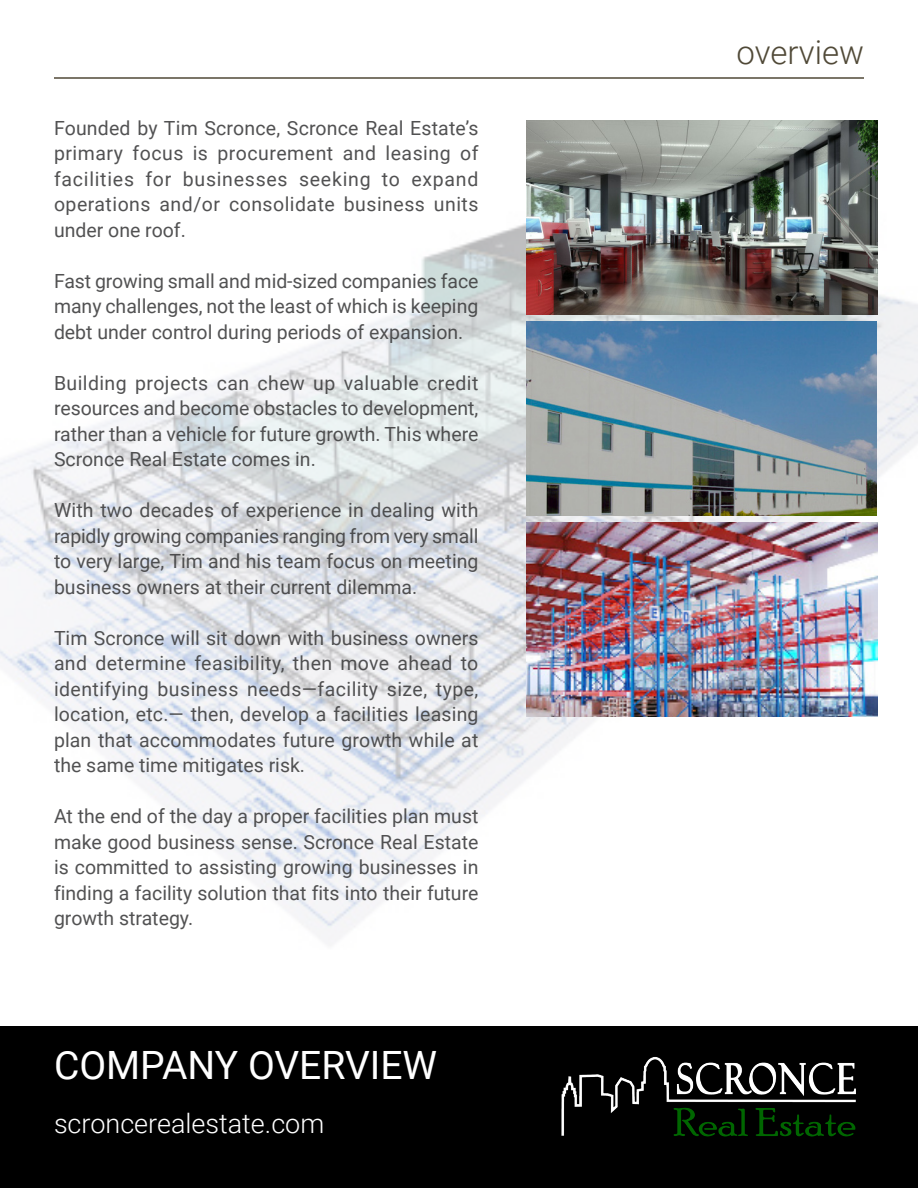
<style>
.page{position:relative;width:918px;height:1188px;background:#fff}
.page>*{position:absolute;margin:0;border:0;box-sizing:border-box;transform-origin:0 0}
.Footer_White{font:39px "Roboto";color:#fff}
.Section_Head{font:300 33px "Roboto";color:#504937}
.Footer_White-2{font:300 27px "Roboto";color:#fff}
.t1{font:19.5px/25.5px "Roboto";color:#3e3e3f;text-align:justify}
</style>
<div class="page">
<img style="left:0;top:223px;width:918px;height:718px">
<div style="left:0;top:1026px;width:918px;height:162px;background:#000"></div>
<hr style="left:54px;top:77px;width:810px;height:2px;background:#504937">
<img style="left:526px;top:321px;width:351px;height:195px">
<img style="left:526px;top:522px;width:352px;height:195px">
<img style="left:526px;top:120px;width:352px;height:194px">
<img style="left:561px;top:1057px;width:295px;height:80px">
<p class="t1" style="left:54px;top:114px;width:426px">Founded by Tim Scronce, Scronce Real Estate’s primary focus is procurement and leasing of facilities for businesses seeking to expand operations and/or consolidate business units under one roof.</p>
<p class="t1" style="left:54px;top:267px;width:426px">Fast growing small and mid-sized companies face many challenges, not the least of which is keeping debt under control during periods of expansion.</p>
<p class="t1" style="left:54px;top:369px;width:426px">Building projects can chew up valuable credit resources and become obstacles to development, rather than a vehicle for future growth. This where Scronce Real Estate comes in.</p>
<p class="t1" style="left:54px;top:497px;width:426px">With two decades of experience in dealing with rapidly growing companies ranging from very small to very large, Tim and his team focus on meeting business owners at their current dilemma.</p>
<p class="t1" style="left:54px;top:624px;width:426px">Tim Scronce will sit down with business owners and determine feasibility, then move ahead to identifying business needs—facility size, type, location, etc.— then, develop a facilities leasing plan that accommodates future growth while at the same time mitigates risk.</p>
<p class="t1" style="left:54px;top:803px;width:426px">At the end of the day a proper facilities plan must make good business sense. Scronce Real Estate is committed to assisting growing businesses in finding a facility solution that fits into their future growth strategy.</p>
<p class="Footer_White" style="left:54px;top:1038px;width:385px">COMPANY OVERVIEW</p>
<p class="Footer_White-2" style="left:54px;top:1104px;width:272px">scroncerealestate.com</p>
<p class="Section_Head" style="left:736px;top:29px;width:129px">overview</p>
</div>
